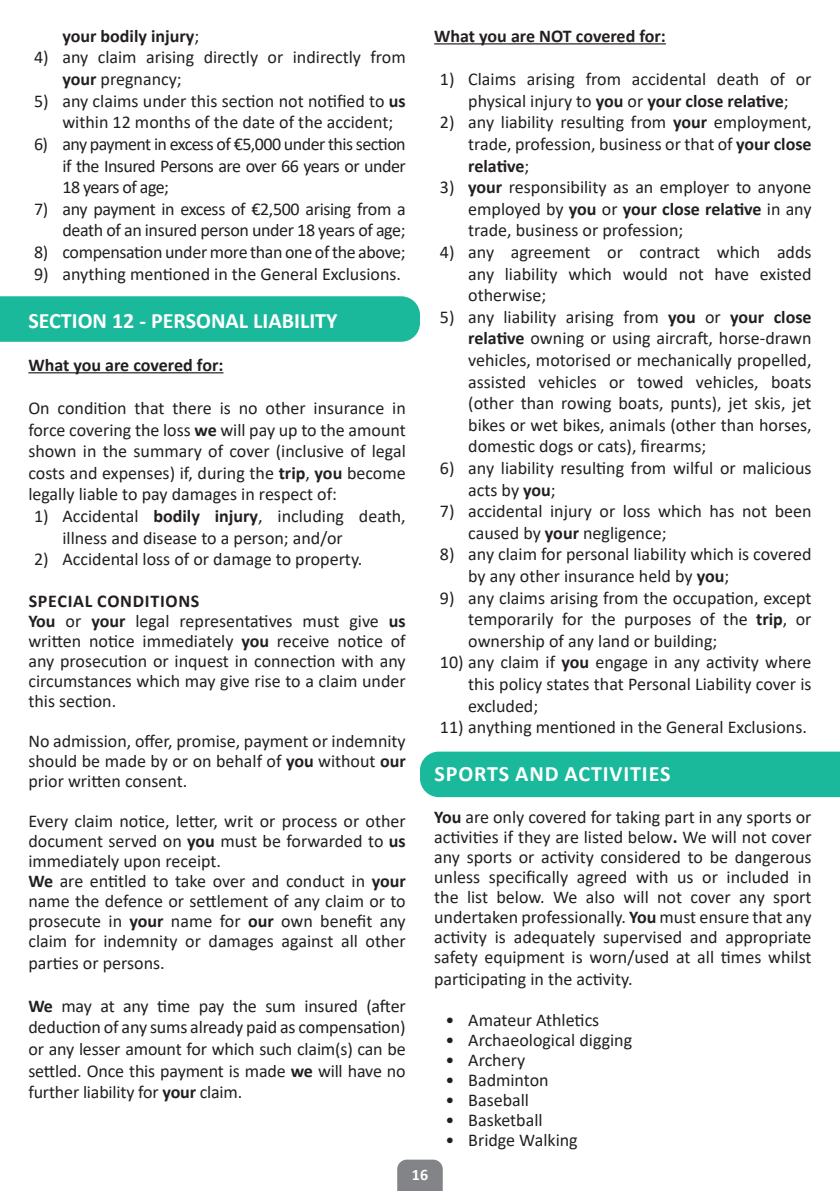
<style>
.page{position:relative;width:840px;height:1191px;background:#fff}
.page>*{position:absolute;margin:0;border:0;box-sizing:border-box;transform-origin:0 0}
.Default{font:700 22px "Calibri";color:#fff}
.Default-2{font:700 22px "Calibri";letter-spacing:.04em;color:#fff}
.Pa0{font:18px/21.6px "Calibri";color:#231f20;text-align:justify}
.Default-3{font:18px/20px "Calibri";color:#231f20;text-align:justify}
.Pa0-2{font:18px/21.6px "Calibri";letter-spacing:-.02em;color:#231f20;text-align:right}
.t1{font:700 18px "Calibri";color:#231f20}
.t2{font:700 18px "Calibri";letter-spacing:.04em;color:#231f20}
.t3{font:700 16px "Calibri";color:#fff}
.s1{font-weight:400}
.s2{font-weight:700}
</style>
<div class="page">
<div style="left:0;top:296px;width:420px;height:46px;background:#1ab99b"></div>
<div style="left:420px;top:751px;width:419px;height:46px;background:#1ab99b"></div>
<hr style="left:28px;top:372px;width:195px;height:1px;background:#231f20">
<hr style="left:434px;top:43px;width:231px;height:1px;background:#231f20">
<svg style="left:397px;top:1159px;width:45px;height:32px"></svg>
<p class="t1" style="left:62px;top:23px;width:138px">your bodily injury<span class="s1">;</span></p>
<p class="Pa0" style="left:62px;top:46px;width:344px;text-indent:-28px">4) any claim arising directly or indirectly from <span class="s2">your</span> pregnancy;</p>
<p class="Pa0" style="left:62px;top:89px;width:345px;text-indent:-28px">5) any claims under this section not notified to <span class="s2">us </span>within 12 months of the date of the accident;</p>
<p class="Pa0" style="left:62px;top:133px;width:344px;text-indent:-28px">6) any payment in excess of €5,000 under this section if the Insured Persons are over 66 years or under 18 years of age;</p>
<p class="Pa0-2" style="left:34px;top:197px;width:373px">7) any payment in excess of €2,500 arising from a death of an insured person under 18 years of age;</p>
<p class="Pa0-2" style="left:34px;top:241px;width:373px">8) compensation under more than one of the above;</p>
<p class="Pa0" style="left:34px;top:262px;width:368px">9) anything mentioned in the General Exclusions.</p>
<p class="Default" style="left:28px;top:305px;width:310px">SECTION 12 - PERSONAL LIABILITY</p>
<p class="t1" style="left:28px;top:352px;width:196px">What you are covered for:</p>
<p class="Pa0" style="left:28px;top:397px;width:379px">On condition that there is no other insurance in force covering the loss <span class="s2">we</span> will pay up to the amount shown in the summary of cover (inclusive of legal costs and expenses) if, during the <span class="s2">trip</span>, <span class="s2">you</span> become legally liable to pay damages in respect of:</p>
<p class="Pa0" style="left:62px;top:505px;width:344px;text-indent:-28px">1) Accidental <span class="s2">bodily injury</span>, including death, illness and disease to a person; and/or</p>
<p class="Pa0" style="left:34px;top:548px;width:330px">2) Accidental loss of or damage to property.</p>
<p class="t2" style="left:29px;top:588px;width:172px">SPECIAL CONDITIONS</p>
<p class="Default-3" style="left:28px;top:610px;width:379px"><span class="s2">You</span> or <span class="s2">your</span> legal representatives must give <span class="s2">us </span>written notice immediately <span class="s2">you</span> receive notice of any prosecution or inquest in connection with any circumstances which may give rise to a claim under this section.</p>
<p class="Pa0" style="left:28px;top:730px;width:379px;line-height:20px">No admission, offer, promise, payment or indemnity should be made by or on behalf of <span class="s2">you</span> without <span class="s2">our </span>prior written consent.</p>
<p class="Pa0" style="left:28px;top:810px;width:379px;line-height:20px">Every claim notice, letter, writ or process or other document served on <span class="s2">you</span> must be forwarded to <span class="s2">us </span>immediately upon receipt.</p>
<p class="Pa0" style="left:28px;top:870px;width:379px;line-height:20.4px"><span class="s2">We</span> are entitled to take over and conduct in <span class="s2">your </span>name the defence or settlement of any claim or to prosecute in <span class="s2">your</span> name for <span class="s2">our</span> own benefit any claim for indemnity or damages against all other parties or persons.</p>
<p class="Pa0" style="left:28px;top:994px;width:379px"><span class="s2">We</span> may at any time pay the sum insured (after deduction of any sums already paid as compensation) or any lesser amount for which such claim(s) can be settled. Once this payment is made <span class="s2">we</span> will have no further liability for <span class="s2">your</span> claim.</p>
<p class="t1" style="left:434px;top:23px;width:233px">What you are NOT covered for:</p>
<p class="Pa0" style="left:439px;top:68px;width:373px;text-align:center">1) Claims arising from accidental death of or physical injury to <span class="s2">you</span> or <span class="s2">your close relative</span>;</p>
<p class="Pa0" style="left:468px;top:111px;width:345px;text-indent:-28px">2) any liability resulting from <span class="s2">your</span> employment, trade, profession, business or that of <span class="s2">your close relative</span>;</p>
<p class="Pa0" style="left:468px;top:176px;width:344px;text-indent:-28px">3) <span class="s2">your</span> responsibility as an employer to anyone employed by <span class="s2">you</span> or <span class="s2">your close relative</span> in any trade, business or profession;</p>
<p class="Pa0" style="left:468px;top:241px;width:344px;text-indent:-28px">4) any agreement or contract which adds any liability which would not have existed otherwise;</p>
<p class="Pa0" style="left:468px;top:305px;width:345px;text-indent:-28px">5) any liability arising from <span class="s2">you</span> or <span class="s2">your close relative</span> owning or using aircraft, horse-drawn vehicles, motorised or mechanically propelled, assisted vehicles or towed vehicles, boats (other than rowing boats, punts), jet skis, jet bikes or wet bikes, animals (other than horses, domestic dogs or cats), firearms;</p>
<p class="Pa0" style="left:468px;top:457px;width:344px;text-indent:-28px">6) any liability resulting from wilful or malicious acts by <span class="s2">you</span>;</p>
<p class="Pa0" style="left:468px;top:500px;width:344px;text-indent:-28px">7) accidental injury or loss which has not been caused by <span class="s2">your</span> negligence;</p>
<p class="Pa0" style="left:468px;top:543px;width:344px;text-indent:-28px">8) any claim for personal liability which is covered by any other insurance held by <span class="s2">you</span>;</p>
<p class="Pa0" style="left:468px;top:586px;width:344px;text-indent:-28px">9) any claims arising from the occupation, except temporarily for the purposes of the <span class="s2">trip</span>, or ownership of any land or building;</p>
<p class="Pa0" style="left:468px;top:651px;width:344px;text-indent:-28px">10) any claim if <span class="s2">you</span> engage in any activity where this policy states that Personal Liability cover is excluded;</p>
<p class="Pa0" style="left:439px;top:716px;width:368px">11) anything mentioned in the General Exclusions.</p>
<p class="Default-2" style="left:434px;top:758px;width:237px">SPORTS AND ACTIVITIES</p>
<p class="Pa0" style="left:434px;top:806px;width:379px;line-height:20.2px"><span class="s2">You</span> are only covered for taking part in any sports or activities if they are listed below<span class="s2">.</span> We will not cover any sports or activity considered to be dangerous unless specifically agreed with us or included in the list below. We also will not cover any sport undertaken professionally. <span class="s2">You</span> must ensure that any activity is adequately supervised and appropriate safety equipment is worn/used at all times whilst participating in the activity.</p>
<p class="Pa0" style="left:445px;top:1009px;width:155px">• Amateur Athletics</p>
<p class="Pa0" style="left:445px;top:1029px;width:188px">• Archaeological digging</p>
<p class="Pa0" style="left:445px;top:1049px;width:81px">• Archery</p>
<p class="Pa0" style="left:445px;top:1069px;width:105px">• Badminton</p>
<p class="Pa0" style="left:445px;top:1089px;width:85px">• Baseball</p>
<p class="Pa0" style="left:445px;top:1109px;width:98px">• Basketball</p>
<p class="Pa0" style="left:445px;top:1129px;width:134px">• Bridge Walking</p>
<p class="t3" style="left:411px;top:1163px;width:18px">16</p>
</div>
